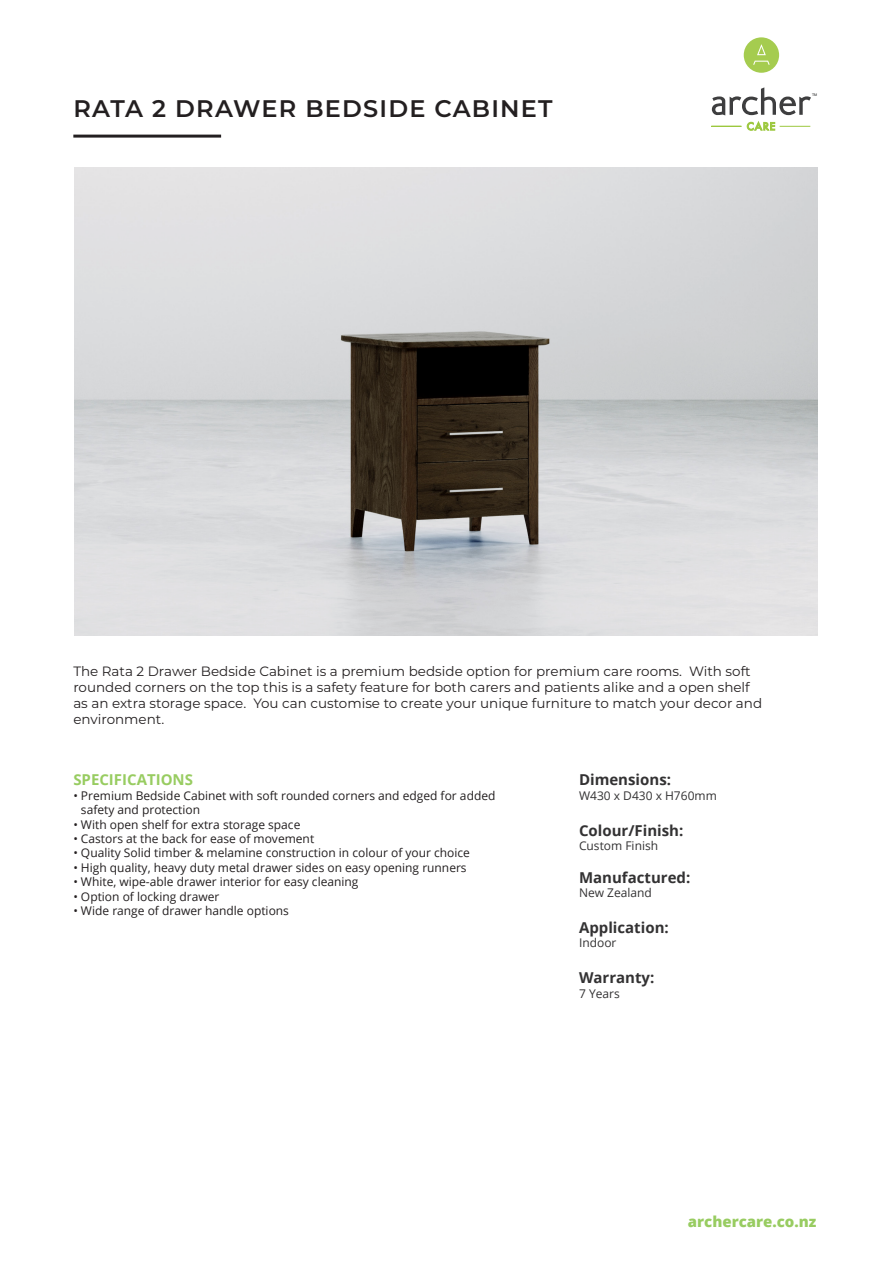
<style>
.page{position:relative;width:893px;height:1263px;background:#fff}
.page>*{position:absolute;margin:0;border:0;box-sizing:border-box;transform-origin:0 0}
.BODY{font:600 24px "Montserrat";letter-spacing:.05em;color:#231f20}
.BODY-2{font:700 15px "Open Sans";color:#333233}
.BODY-3{font:800 15px "Open Sans";color:#98cc61}
.BODY-4{font:700 15px "Open Sans";color:#98cc61}
.t1{font:13.5px/16.2px "Montserrat";color:#231f20}
.BODY-5{font:12px "Open Sans";color:#231f20}
.BODY-6{font:12px "Open Sans";color:#333233}
.t2{font:3.6px "Arial";color:#1f2020}
</style>
<div class="page">
<img style="left:74px;top:167px;width:743px;height:469px">
<div style="left:744px;top:37px;width:35px;height:36px;background:#a5cc4f;border-radius:50%"></div>
<svg style="left:753px;top:44px;width:17px;height:21px"></svg>
<svg style="left:712px;top:87px;width:99px;height:28px"></svg>
<hr style="left:711px;top:126px;width:31px;height:1px;background:#9cc83e">
<hr style="left:780px;top:126px;width:30px;height:1px;background:#9cc83e">
<svg style="left:747px;top:122px;width:28px;height:8px"></svg>
<hr style="left:73px;top:135px;width:148px;height:3px;background:#231f20">
<p class="BODY" style="left:73px;top:92px;width:481px">RATA 2 DRAWER BEDSIDE CABINET</p>
<p class="t2" style="left:812px;top:93px;width:7px">TM</p>
<p class="t1" style="left:73px;top:662px;width:690px">The Rata 2 Drawer Bedside Cabinet is a premium bedside option for premium care rooms. With soft rounded corners on the top this is a safety feature for both carers and patients alike and a open shelf as an extra storage space. You can customise to create your unique furniture to match your decor and environment.</p>
<p class="BODY-4" style="left:73px;top:769px;width:121px">SPECIFICATIONS</p>
<p class="BODY-5" style="left:73px;top:787px;width:424px">• Premium Bedside Cabinet with soft rounded corners and edged for added</p>
<p class="BODY-5" style="left:81px;top:802px;width:121px">safety and protection</p>
<p class="BODY-5" style="left:73px;top:816px;width:229px">• With open shelf for extra storage space</p>
<p class="BODY-5" style="left:73px;top:830px;width:242px">• Castors at the back for ease of movement</p>
<p class="BODY-5" style="left:73px;top:845px;width:398px">• Quality Solid timber &amp; melamine construction in colour of your choice</p>
<p class="BODY-5" style="left:73px;top:859px;width:395px">• High quality, heavy duty metal drawer sides on easy opening runners</p>
<p class="BODY-5" style="left:73px;top:874px;width:287px">• White, wipe-able drawer interior for easy cleaning</p>
<p class="BODY-5" style="left:73px;top:888px;width:148px">• Option of locking drawer</p>
<p class="BODY-5" style="left:73px;top:902px;width:217px">• Wide range of drawer handle options</p>
<p class="BODY-2" style="left:579px;top:769px;width:94px">Dimensions:</p>
<p class="BODY-6" style="left:579px;top:787px;width:139px">W430 x D430 x H760mm</p>
<p class="BODY-2" style="left:579px;top:820px;width:106px">Colour/Finish:</p>
<p class="BODY-6" style="left:579px;top:838px;width:81px">Custom Finish</p>
<p class="BODY-2" style="left:579px;top:867px;width:113px">Manufactured:</p>
<p class="BODY-6" style="left:579px;top:884px;width:74px">New Zealand</p>
<p class="BODY-2" style="left:579px;top:917px;width:91px">Application:</p>
<p class="BODY-6" style="left:579px;top:935px;width:39px">Indoor</p>
<p class="BODY-2" style="left:579px;top:967px;width:77px">Warranty:</p>
<p class="BODY-6" style="left:579px;top:985px;width:42px">7 Years</p>
<p class="BODY-3" style="left:688px;top:1210px;width:130px">archercare.co.nz</p>
</div>
